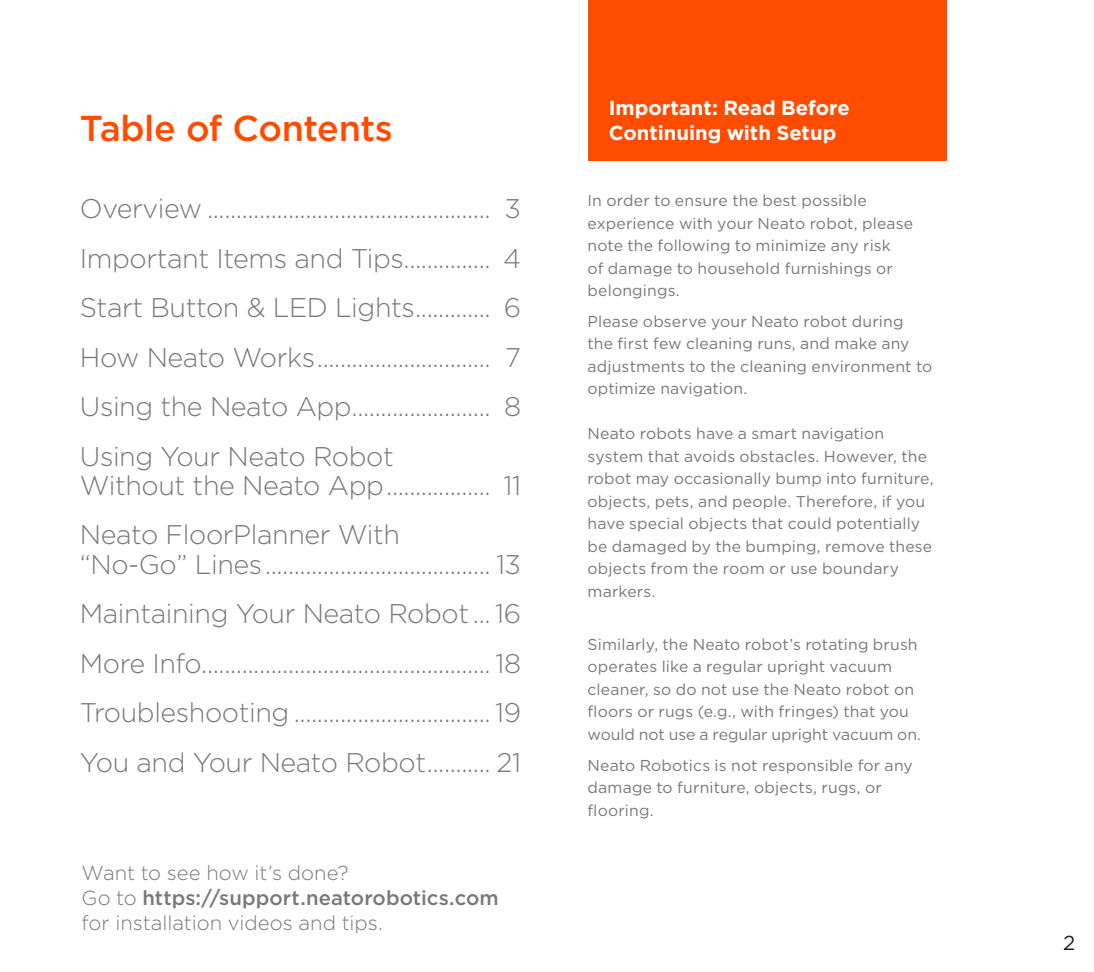
<style>
.page{position:relative;width:1094px;height:972px;background:#fff}
.page>*{position:absolute;margin:0;border:0;box-sizing:border-box;transform-origin:0 0}
.t1{font:500 36px "Gotham";letter-spacing:-.015em;color:#ff4c00}
.t2{font:300 27px/49.5px "Gotham";letter-spacing:-.015em;color:#76787b;text-align:justify}
.t3{font:300 20.25px/24.8px "Gotham";letter-spacing:-.005em;color:#76787b}
.t4{font:700 20.25px "Gotham";color:#fff}
.t5{font:20.25px "Gotham";color:#231f20}
.t6{font:15.75px/22.5px "Gotham";letter-spacing:.01em;color:#76787b}
.s1{font-weight:500}
</style>
<div class="page">
<div style="left:587px;top:0;width:359px;height:160px;background:#ff4c00"></div>
<p class="t4" style="left:608px;top:94px;width:243px">Important: Read Before</p>
<h1 class="t1" style="left:80px;top:104px;width:314px">Table of Contents</h1>
<p class="t4" style="left:608px;top:119px;width:229px">Continuing with Setup</p>
<p class="t2" style="left:80px;top:183px;width:442px">Overview ................................................. 3<br>Important Items and Tips............... 4<br>Start Button &amp; LED Lights............. 6<br>How Neato Works.............................. 7<br>Using the Neato App........................ 8<br>Using Your Neato Robot</p>
<h2 class="t2" style="left:80px;top:460px;width:442px">Without the Neato App.................. 11<br>Neato FloorPlanner With</h2>
<p class="t2" style="left:80px;top:539px;width:442px">“No-Go” Lines....................................... 13<br>Maintaining Your Neato Robot ... 16<br>More Info.................................................. 18<br>Troubleshooting .................................. 19<br>You and Your Neato Robot........... 21</p>
<p class="t3" style="left:81px;top:860px;width:419px">Want to see how it’s done?<br>Go to <span class="s1">https://support.neatorobotics.com </span>for installation videos and tips.</p>
<p class="t6" style="left:587px;top:189px;width:327px">In order to ensure the best possible experience with your Neato robot, please note the following to minimize any risk<br>of damage to household furnishings or belongings.</p>
<p class="t6" style="left:587px;top:310px;width:346px">Please observe your Neato robot during the first few cleaning runs, and make any adjustments to the cleaning environment to optimize navigation.</p>
<p class="t6" style="left:587px;top:422px;width:347px">Neato robots have a smart navigation system that avoids obstacles. However, the robot may occasionally bump into furniture, objects, pets, and people. Therefore, if you have special objects that could potentially be damaged by the bumping, remove these objects from the room or use boundary markers.</p>
<p class="t6" style="left:587px;top:633px;width:335px">Similarly, the Neato robot’s rotating brush operates like a regular upright vacuum cleaner, so do not use the Neato robot on floors or rugs (e.g., with fringes) that you would not use a regular upright vacuum on.</p>
<p class="t6" style="left:587px;top:753px;width:327px">Neato Robotics is not responsible for any damage to furniture, objects, rugs, or flooring.</p>
<p class="t5" style="left:1063px;top:930px;width:14px">2</p>
</div>
